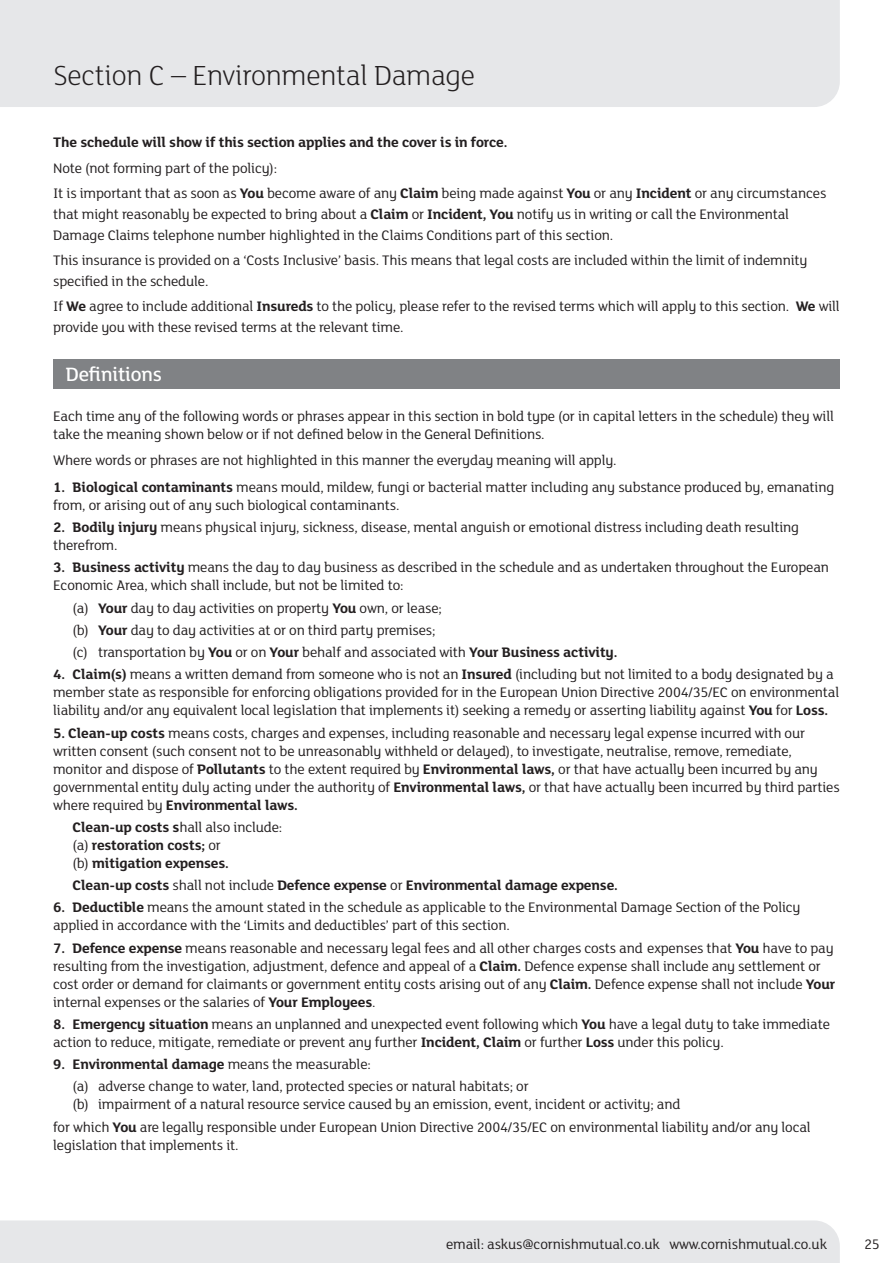
<style>
.page{position:relative;width:893px;height:1263px;background:#fff}
.page>*{position:absolute;margin:0;border:0;box-sizing:border-box;transform-origin:0 0}
.t1{font:300 30px "FS Lola";letter-spacing:-.01em;color:#231f20}
.t2{font:500 21px "FS Lola";letter-spacing:-.01em;color:#fff}
.t3{font:15px/18px "FS Lola";letter-spacing:-.01em;color:#231f20}
.t4{font:700 15px/18px "FS Lola";letter-spacing:-.01em;color:#231f20}
.s1{font-weight:700}
.s2{font-weight:400}
</style>
<div class="page">
<div style="left:0;top:0;width:840px;height:107px;background:#e6e7e9"></div>
<div style="left:0;top:1220px;width:840px;height:43px;background:#e6e7e9"></div>
<div style="left:53px;top:359px;width:787px;height:30px;background:#808285"></div>
<h1 class="t1" style="left:53px;top:55px;width:424px">Section C – Environmental Damage</h1>
<p class="t4" style="left:53px;top:133px;width:456px">The schedule will show if this section applies and the cover is in force.</p>
<p class="t3" style="left:53px;top:154px;width:775px;line-height:25.2px">Note (not forming part of the policy):<br>It is important that as soon as <span class="s1">You</span> become aware of any <span class="s1">Claim</span> being made against <span class="s1">You</span> or any <span class="s1">Incident</span> or any circumstances</p>
<p class="t3" style="left:53px;top:203px;width:737px;line-height:21px">that might reasonably be expected to bring about a <span class="s1">Claim</span> or <span class="s1">Incident, You</span> notify us in writing or call the Environmental<br>Damage Claims telephone number highlighted in the Claims Conditions part of this section.</p>
<p class="t3" style="left:53px;top:249px;width:756px;line-height:21px">This insurance is provided on a ‘Costs Inclusive’ basis. This means that legal costs are included within the limit of indemnity specified in the schedule.</p>
<p class="t3" style="left:53px;top:295px;width:788px;line-height:21px">If <span class="s1">We</span> agree to include additional <span class="s1">Insureds</span> to the policy, please refer to the revised terms which will apply to this section. <span class="s1">We</span> will provide you with these revised terms at the relevant time.</p>
<h2 class="t2" style="left:66px;top:361px;width:98px">Definitions</h2>
<p class="t3" style="left:53px;top:406px;width:782px">Each time any of the following words or phrases appear in this section in bold type (or in capital letters in the schedule) they will take the meaning shown below or if not defined below in the General Definitions.</p>
<p class="t3" style="left:53px;top:451px;width:565px">Where words or phrases are not highlighted in this manner the everyday meaning will apply.</p>
<p class="t3" style="left:53px;top:477px;width:783px"><span class="s1">1. Biological contaminants</span> means mould, mildew, fungi or bacterial matter including any substance produced by, emanating from, or arising out of any such biological contaminants.</p>
<p class="t3" style="left:53px;top:517px;width:747px"><span class="s1">2. Bodily injury</span> means physical injury, sickness, disease, mental anguish or emotional distress including death resulting therefrom.</p>
<p class="t3" style="left:53px;top:558px;width:777px"><span class="s1">3. Business activity</span> means the day to day business as described in the schedule and as undertaken throughout the European<br>Economic Area, which shall include, but not be limited to:</p>
<p class="t3" style="left:73px;top:596px;width:546px;line-height:22.2px">(a) <span class="s1">Your</span> day to day activities on property <span class="s1">You</span> own, or lease;<br>(b) <span class="s1">Your</span> day to day activities at or on third party premises;<br>(c) transportation by <span class="s1">You</span> or on <span class="s1">Your</span> behalf and associated with <span class="s1">Your Business activity.</span></p>
<p class="t3" style="left:53px;top:665px;width:788px"><span class="s1">4. Claim(s)</span> means a written demand from someone who is not an <span class="s1">Insured</span> (including but not limited to a body designated by a member state as responsible for enforcing obligations provided for in the European Union Directive 2004/35/EC on environmental liability and/or any equivalent local legislation that implements it) seeking a remedy or asserting liability against <span class="s1">You</span> for <span class="s1">Loss.</span></p>
<p class="t3" style="left:53px;top:723px;width:788px"><span class="s1">5. Clean-up costs</span> means costs, charges and expenses, including reasonable and necessary legal expense incurred with our written consent (such consent not to be unreasonably withheld or delayed), to investigate, neutralise, remove, remediate, monitor and dispose of <span class="s1">Pollutants</span> to the extent required by <span class="s1">Environmental laws,</span> or that have actually been incurred by any governmental entity duly acting under the authority of <span class="s1">Environmental laws,</span> or that have actually been incurred by third parties where required by <span class="s1">Environmental laws.</span></p>
<p class="t4" style="left:73px;top:817px;width:211px">Clean-up costs s<span class="s2">hall also include: (a)</span> restoration costs; <span class="s2">or<br>(b)</span> mitigation expenses.</p>
<p class="t4" style="left:73px;top:875px;width:547px">Clean-up costs <span class="s2">shall not include</span> Defence expense <span class="s2">or</span> Environmental damage expense.</p>
<p class="t3" style="left:53px;top:898px;width:749px"><span class="s1">6. Deductible</span> means the amount stated in the schedule as applicable to the Environmental Damage Section of the Policy applied in accordance with the ‘Limits and deductibles’ part of this section.</p>
<p class="t3" style="left:53px;top:938px;width:784px"><span class="s1">7. Defence expense</span> means reasonable and necessary legal fees and all other charges costs and expenses that <span class="s1">You</span> have to pay resulting from the investigation, adjustment, defence and appeal of a <span class="s1">Claim.</span> Defence expense shall include any settlement or cost order or demand for claimants or government entity costs arising out of any <span class="s1">Claim.</span> Defence expense shall not include <span class="s1">Your </span>internal expenses or the salaries of <span class="s1">Your Employees</span>.</p>
<p class="t3" style="left:53px;top:1014px;width:778px"><span class="s1">8. Emergency situation</span> means an unplanned and unexpected event following which <span class="s1">You</span> have a legal duty to take immediate action to reduce, mitigate, remediate or prevent any further <span class="s1">Incident, Claim</span> or further <span class="s1">Loss</span> under this policy.</p>
<p class="t3" style="left:73px;top:1052px;width:457px;line-height:22.2px;text-indent:-20px"><span class="s1">9. Environmental damage</span> means the measurable:<br>(a) adverse change to water, land, protected species or natural habitats; or</p>
<p class="t3" style="left:53px;top:1093px;width:759px;line-height:22.2px;text-indent:20px">(b) impairment of a natural resource service caused by an emission, event, incident or activity; and<br>for which <span class="s1">You</span> are legally responsible under European Union Directive 2004/35/EC on environmental liability and/or any local</p>
<p class="t3" style="left:53px;top:1135px;width:187px">legislation that implements it.</p>
<p class="t3" style="left:446px;top:1234px;width:383px">email: askus@cornishmutual.co.uk www.cornishmutual.co.uk</p>
<p class="t3" style="left:864px;top:1235px;width:17px">25</p>
</div>
